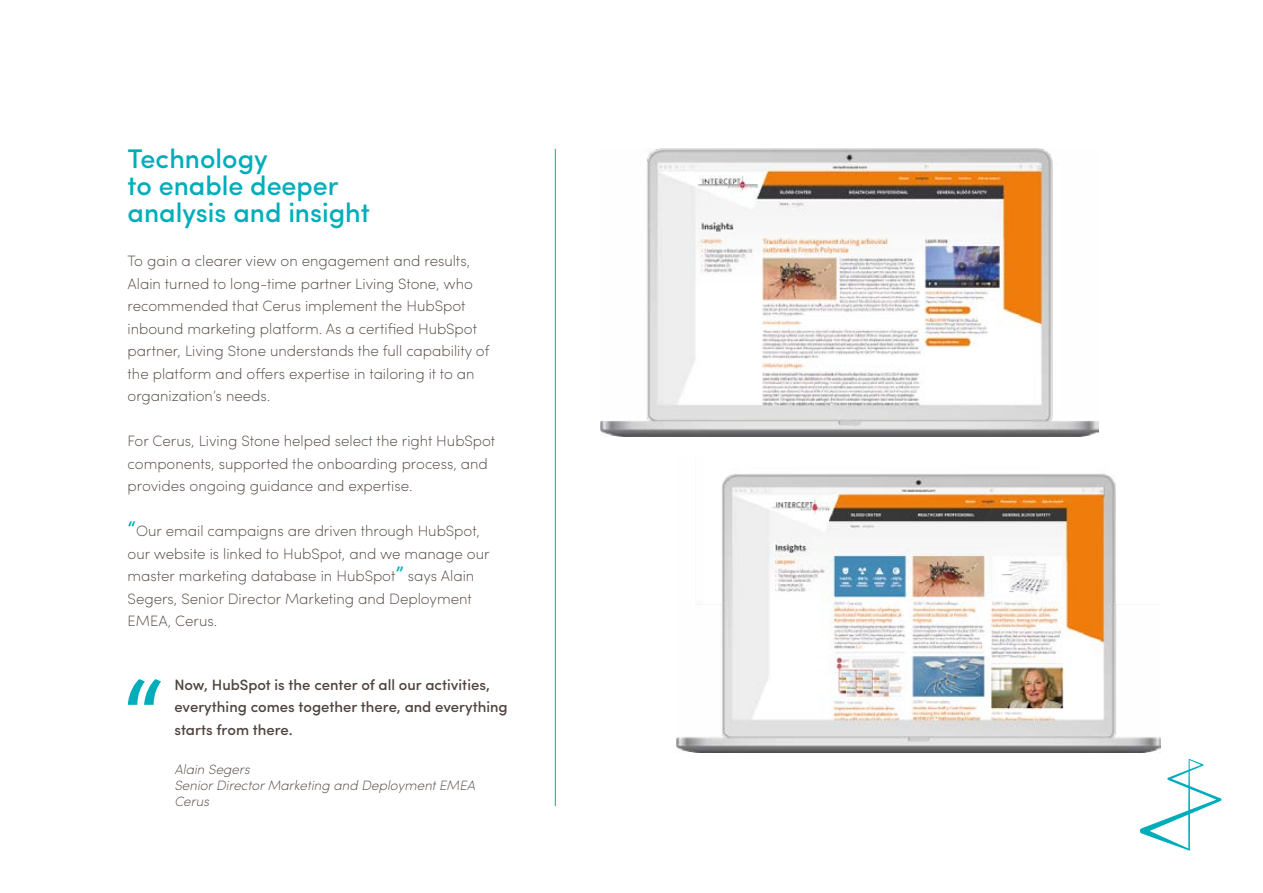
<style>
.page{position:relative;width:1263px;height:893px;background:#fff}
.page>*{position:absolute;margin:0;border:0;box-sizing:border-box;transform-origin:0 0}
.t1{font:500 105px "Sofia Pro";color:#00adba}
.t2{font:500 27px/27px "Sofia Pro";color:#00adba}
.t3{font:200 15px/22.5px "Sofia Pro";color:#50443f}
.t4{font:500 15px/22.5px "Sofia Pro";color:#50443f}
.t5{font:italic 200 13.5px/16.2px "Sofia Pro";color:#50443f}
.s1{font-weight:500;font-size:21px;color:#00adba}
</style>
<div class="page">
<svg style="left:1139px;top:759px;width:83px;height:92px"></svg>
<img style="left:676px;top:473px;width:485px;height:280px">
<img style="left:600px;top:149px;width:498px;height:287px">
<hr style="left:555px;top:149px;width:1px;height:657px;background:#00adba">
<h2 class="t2" style="left:128px;top:143px;width:244px">Technology<br>to enable deeper analysis and insight</h2>
<p class="t3" style="left:128px;top:249px;width:363px">To gain a clearer view on engagement and results, Alain turned to long-time partner Living Stone, who recommended that Cerus implement the HubSpot inbound marketing platform. As a certified HubSpot partner, Living Stone understands the full capability of the platform and offers expertise in tailoring it to an organization’s needs.</p>
<p class="t3" style="left:128px;top:429px;width:369px">For Cerus, Living Stone helped select the right HubSpot components, supported the onboarding process, and provides ongoing guidance and expertise.</p>
<p class="t3" style="left:128px;top:519px;width:364px"><span class="s1">“</span>Our email campaigns are driven through HubSpot, our website is linked to HubSpot, and we manage our master marketing database in HubSpot<span class="s1">”</span> says Alain Segers, Senior Director Marketing and Deployment EMEA, Cerus.</p>
<h1 class="t1" style="left:122px;top:639px;width:44px">“</h1>
<p class="t4" style="left:174px;top:672px;width:335px">Now, HubSpot is the center of all our activities, everything comes together there, and everything starts from there.</p>
<p class="t5" style="left:174px;top:760px;width:302px">Alain Segers<br>Senior Director Marketing and Deployment EMEA<br>Cerus</p>
</div>
